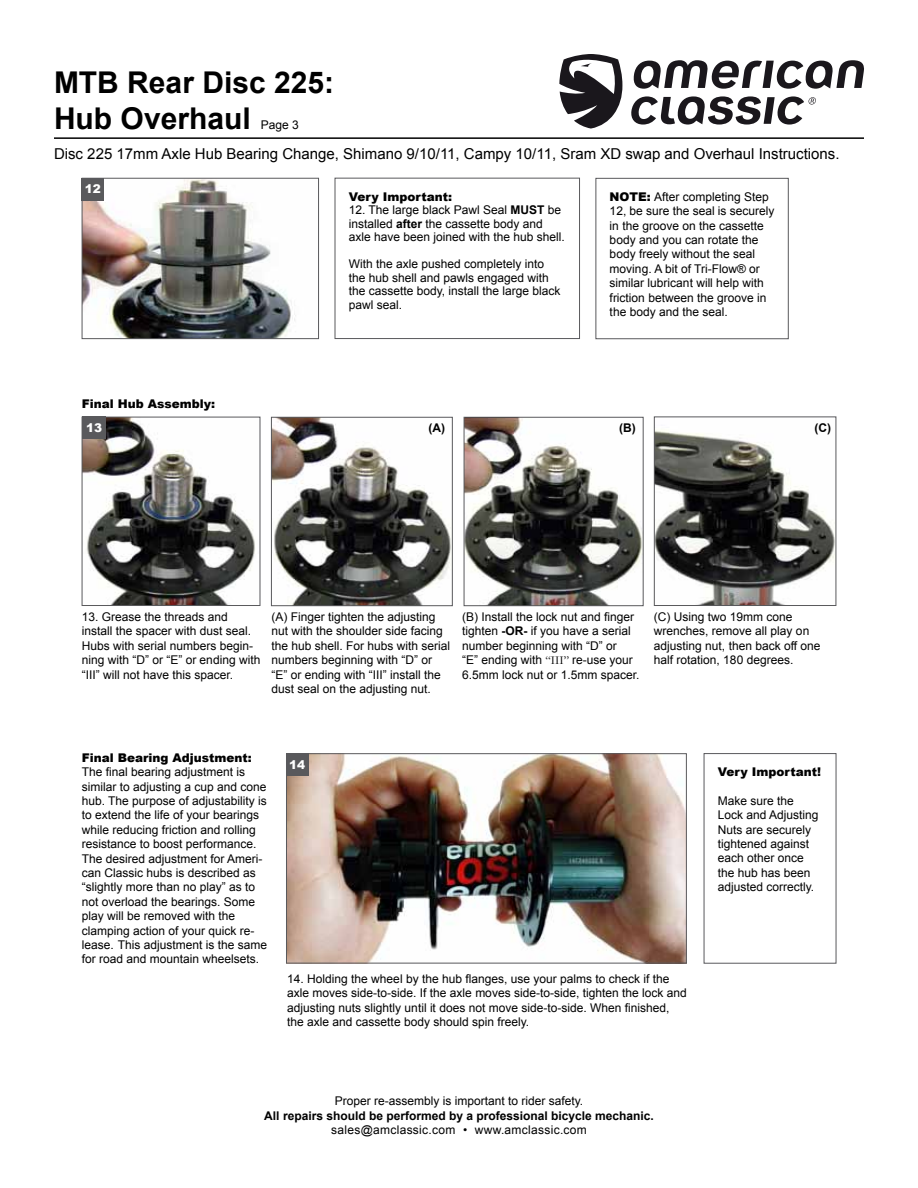
<style>
.page{position:relative;width:918px;height:1188px;background:#fff}
.page>*{position:absolute;margin:0;border:0;box-sizing:border-box;transform-origin:0 0}
.t1{font:700 30px/36px "Arial";color:#000}
.t2{font:15px "Arial";color:#000}
.t3{font:12px/14.4px "Arial";color:#000}
.t4{font:900 12px "Arial";color:#000}
.t5{font:700 12px "Arial";color:#000}
.t6{font:12px "Arial";letter-spacing:.025em;color:#000}
.t7{font:900 12px "Arial";color:#fff}
.s1{font-weight:700}
.s2{font-weight:900}
.s3{font-family:"Garamond"}
</style>
<div class="page">
<img style="left:273px;top:419px;width:178px;height:185px">
<div style="left:271px;top:417px;width:182px;height:189px;border:1px solid #59595c"></div>
<img style="left:466px;top:419px;width:176px;height:185px">
<div style="left:464px;top:417px;width:180px;height:189px;border:1px solid #59595c"></div>
<img style="left:84px;top:419px;width:171px;height:185px">
<div style="left:82px;top:417px;width:178px;height:189px;border:1px solid #59595c"></div>
<div style="left:82px;top:417px;width:24px;height:22px;background:#59595c"></div>
<img style="left:656px;top:430px;width:178px;height:174px">
<div style="left:654px;top:417px;width:182px;height:189px;border:1px solid #59595c"></div>
<img style="left:84px;top:180px;width:212px;height:157px">
<div style="left:82px;top:178px;width:237px;height:161px;border:1px solid #59595c"></div>
<div style="left:82px;top:178px;width:22px;height:22px;background:#59595c"></div>
<div style="left:335px;top:178px;width:245px;height:161px;border:1px solid #59595c"></div>
<div style="left:596px;top:178px;width:193px;height:161px;border:1px solid #59595c"></div>
<svg style="left:559px;top:54px;width:305px;height:75px"></svg>
<hr style="left:54px;top:137px;width:810px;height:2px;background:#000">
<img style="left:288px;top:755px;width:397px;height:206px">
<div style="left:286px;top:753px;width:401px;height:210px;border:1px solid #59595c"></div>
<div style="left:286px;top:753px;width:22px;height:22px;background:#59595c"></div>
<h1 class="t1" style="left:54px;top:65px;width:282px">MTB Rear Disc 225:<br>Hub Overhaul</h1>
<p class="t3" style="left:261px;top:117px;width:40px">Page 3</p>
<p class="t2" style="left:54px;top:144px;width:787px">Disc 225 17mm Axle Hub Bearing Change, Shimano 9/10/11, Campy 10/11, Sram XD swap and Overhaul Instructions.</p>
<p class="t7" style="left:85px;top:180px;width:18px">12</p>
<p class="t4" style="left:82px;top:395px;width:135px">Final Hub Assembly:</p>
<p class="t4" style="left:349px;top:188px;width:105px">Very Important:</p>
<p class="t3" style="left:349px;top:203px;width:218px;line-height:13.5px">12. The large black Pawl Seal <span class="s1">MUST</span> be installed <span class="s1">after</span> the cassette body and axle have been joined with the hub shell.</p>
<p class="t3" style="left:349px;top:257px;width:213px;line-height:13.5px">With the axle pushed completely into the hub shell and pawls engaged with the cassette body, install the large black pawl seal.</p>
<p class="t3" style="left:610px;top:190px;width:166px"><span class="s2">NOTE:</span> After completing Step<br>12, be sure the seal is securely in the groove on the cassette body and you can rotate the body freely without the seal moving. A bit of Tri-Flow® or similar lubricant will help with friction between the groove in the body and the seal.</p>
<p class="t7" style="left:86px;top:419px;width:18px">13</p>
<p class="t5" style="left:429px;top:420px;width:18px">(A)</p>
<p class="t5" style="left:619px;top:420px;width:18px">(B)</p>
<p class="t5" style="left:815px;top:420px;width:18px">(C)</p>
<p class="t3" style="left:82px;top:610px;width:180px">13. Grease the threads and install the spacer with dust seal.<br>Hubs with serial numbers begin&shy;ning with “D” or “E” or ending with “III” will not have this spacer.</p>
<p class="t3" style="left:271px;top:610px;width:180px">(A) Finger tighten the adjusting nut with the shoulder side facing the hub shell. For hubs with serial numbers beginning with “D” or “E” or ending with “III” install the dust seal on the adjusting nut.</p>
<p class="t3" style="left:462px;top:610px;width:179px">(B) Install the lock nut and finger tighten <span class="s1">-OR-</span> if you have a serial number beginning with “D” or<br>“E” ending with <span class="s3">“III”</span> re-use your<br>6.5mm lock nut or 1.5mm spacer.</p>
<p class="t3" style="left:654px;top:610px;width:168px">(C) Using two 19mm cone wrenches, remove all play on adjusting nut, then back off one half rotation, 180 degrees.</p>
<p class="t4" style="left:82px;top:749px;width:172px">Final Bearing Adjustment:</p>
<p class="t3" style="left:82px;top:765px;width:187px">The final bearing adjustment is similar to adjusting a cup and cone hub. The purpose of adjustability is to extend the life of your bearings while reducing friction and rolling resistance to boost performance.<br>The desired adjustment for Ameri&shy;can Classic hubs is described as “slightly more than no play” as to not overload the bearings. Some play will be removed with the clamping action of your quick re&shy;lease. This adjustment is the same for road and mountain wheelsets.</p>
<p class="t7" style="left:289px;top:756px;width:18px">14</p>
<p class="t3" style="left:287px;top:972px;width:401px">14. Holding the wheel by the hub flanges, use your palms to check if the axle moves side-to-side. If the axle moves side-to-side, tighten the lock and adjusting nuts slightly until it does not move side-to-side. When finished, the axle and cassette body should spin freely.</p>
<p class="t3" style="left:335px;top:1094px;width:250px">Proper re-assembly is important to rider safety.</p>
<p class="t5" style="left:264px;top:1107px;width:391px">All repairs should be performed by a professional bicycle mechanic.</p>
<p class="t6" style="left:331px;top:1122px;width:257px">sales@amclassic.com • www.amclassic.com</p>
<p class="t4" style="left:718px;top:763px;width:105px">Very Important!</p>
<p class="t3" style="left:718px;top:794px;width:102px">Make sure the<br>Lock and Adjusting<br>Nuts are securely tightened against each other once the hub has been adjusted correctly.</p>
</div>
